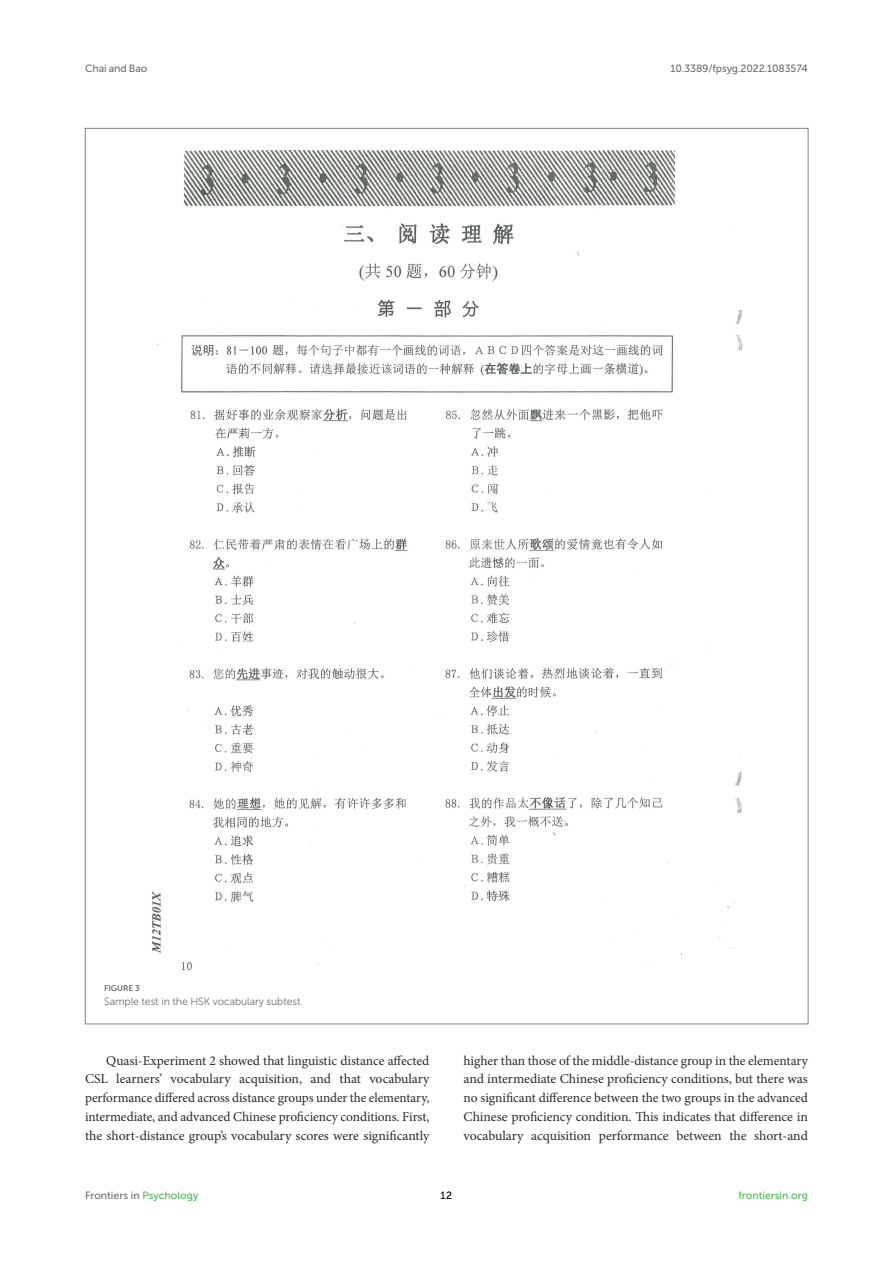
<style>
.page{position:relative;width:893px;height:1263px;background:#fff}
.page>*{position:absolute;margin:0;border:0;box-sizing:border-box;transform-origin:0 0}
.TEXT{font:13.5px/18.8px "Minion Pro";letter-spacing:-.005em;color:#2b2b2a;text-align:justify}
.t1{font:10.5px "Museo Sans 500";letter-spacing:-.015em;color:#706f70}
.FIG_LEG{font:10.5px "Museo Sans 300";letter-spacing:-.01em;color:#706f70}
.t2{font:10.5px "Museo Sans 500";color:#4eb855}
.t3{font:10.5px "Museo Sans 500";color:#000}
.FIG_HD{font:8.25px "Museo Sans 700";letter-spacing:-.01em;color:#706f70}
.s1{color:#4eb855}
</style>
<div class="page">
<img style="left:152px;top:150px;width:591px;height:821px">
<p class="t1" style="left:85px;top:63px;width:64px">Chai and Bao</p>
<p class="t1" style="left:671px;top:63px;width:139px">10.3389/fpsyg.2022.1083574</p>
<p class="FIG_HD" style="left:104px;top:984px;width:37px">FIGURE 3</p>
<p class="FIG_LEG" style="left:104px;top:996px;width:200px">Sample test in the HSK vocabulary subtest.</p>
<p class="TEXT" style="left:85px;top:1051px;width:346px;text-indent:21px">Quasi-Experiment 2 showed that linguistic distance affected CSL learners’ vocabulary acquisition, and that vocabulary performance differed across distance groups under the elementary, intermediate, and advanced Chinese proficiency conditions. First, the short-distance group’s vocabulary scores were significantly</p>
<p class="TEXT" style="left:463px;top:1051px;width:346px">higher than those of the middle-distance group in the elementary and intermediate Chinese proficiency conditions, but there was no significant difference between the two groups in the advanced Chinese proficiency condition. This indicates that difference in vocabulary acquisition performance between the short-and</p>
<p class="t1" style="left:85px;top:1190px;width:115px">Frontiers in <span class="s1">Psychology</span></p>
<p class="t3" style="left:441px;top:1190px;width:13px">12</p>
<p class="t2" style="left:738px;top:1190px;width:71px">frontiersin.org</p>
</div>
